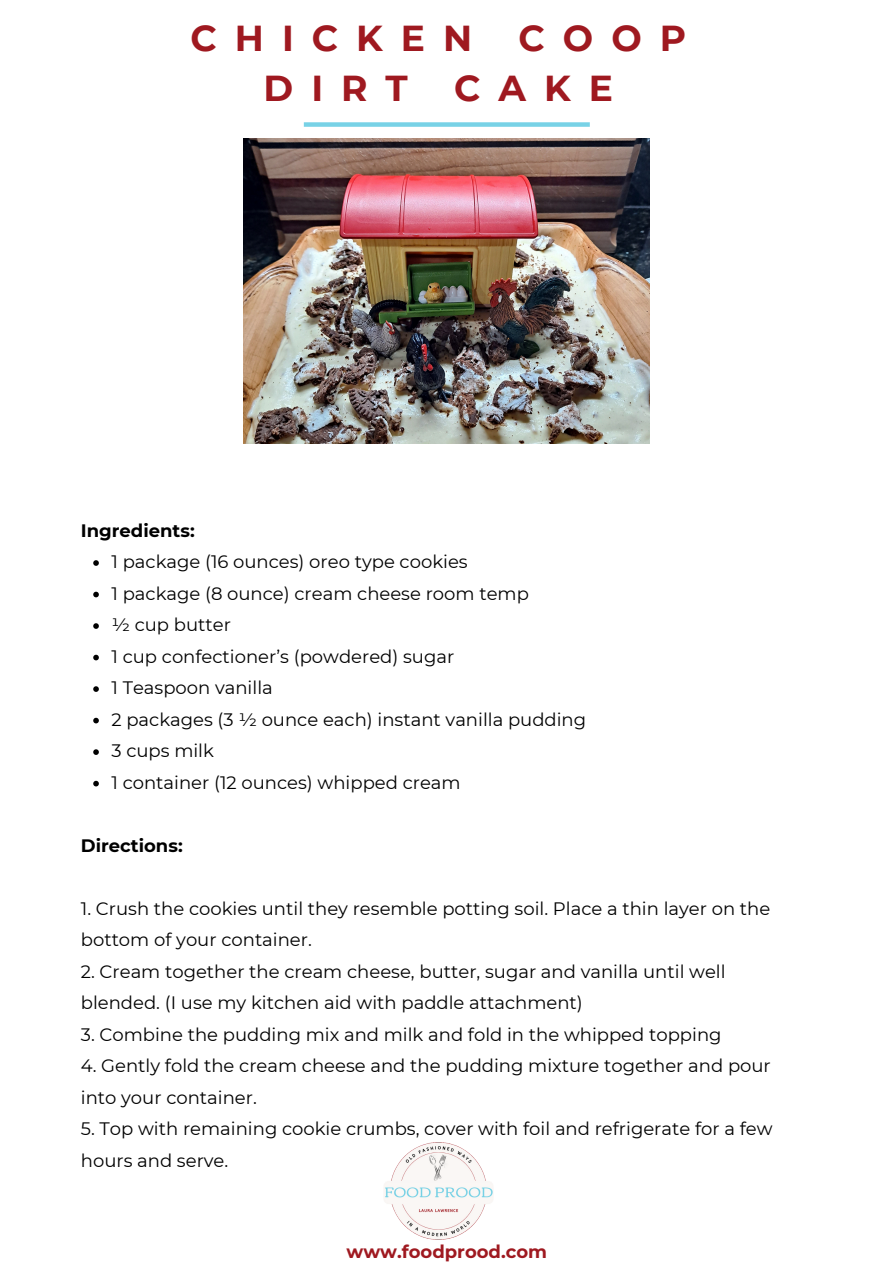
<style>
.page{position:relative;width:894px;height:1264px;background:#fff}
.page>*{position:absolute;margin:0;border:0;box-sizing:border-box;transform-origin:0 0}
.t1{font:700 36px "Montserrat";letter-spacing:.5em;color:#9f1920}
.t2{font:18px/31.5px "Montserrat";color:#000}
.t3{font:700 18px "Montserrat";color:#000}
.t4{font:700 18px "Montserrat";color:#9f1920}
</style>
<div class="page">
<svg style="left:93px;top:560px;width:6px;height:6px"></svg>
<svg style="left:93px;top:591px;width:6px;height:6px"></svg>
<svg style="left:93px;top:623px;width:6px;height:6px"></svg>
<svg style="left:93px;top:654px;width:6px;height:6px"></svg>
<svg style="left:93px;top:686px;width:6px;height:6px"></svg>
<svg style="left:93px;top:717px;width:6px;height:6px"></svg>
<svg style="left:93px;top:749px;width:6px;height:6px"></svg>
<svg style="left:93px;top:780px;width:6px;height:6px"></svg>
<img style="left:384px;top:1142px;width:109px;height:98px">
<div style="left:304px;top:122px;width:285px;height:5px;background:#78d2e6"></div>
<img style="left:243px;top:138px;width:406px;height:305px">
<p class="t1" style="left:190px;top:16px;width:283px">CHICKEN</p>
<p class="t1" style="left:518px;top:16px;width:169px">COOP</p>
<p class="t1" style="left:263px;top:66px;width:146px">DIRT</p>
<p class="t1" style="left:454px;top:66px;width:160px">CAKE</p>
<p class="t3" style="left:81px;top:519px;width:115px">Ingredients:</p>
<p class="t2" style="left:111px;top:546px;width:476px">1 package (16 ounces) oreo type cookies<br>1 package (8 ounce) cream cheese room temp<br>½ cup butter<br>1 cup confectioner’s (powdered) sugar<br>1 Teaspoon vanilla<br>2 packages (3 ½ ounce each) instant vanilla pudding<br>3 cups milk<br>1 container (12 ounces) whipped cream</p>
<p class="t3" style="left:81px;top:834px;width:103px">Directions:</p>
<p class="t2" style="left:81px;top:892px;width:690px">1. Crush the cookies until they resemble potting soil. Place a thin layer on the bottom of your container.</p>
<p class="t2" style="left:81px;top:955px;width:646px">2. Cream together the cream cheese, butter, sugar and vanilla until well blended. (I use my kitchen aid with paddle attachment)</p>
<p class="t2" style="left:81px;top:1018px;width:642px">3. Combine the pudding mix and milk and fold in the whipped topping</p>
<p class="t2" style="left:81px;top:1050px;width:691px">4. Gently fold the cream cheese and the pudding mixture together and pour into your container.</p>
<p class="t2" style="left:81px;top:1113px;width:693px">5. Top with remaining cookie crumbs, cover with foil and refrigerate for a few hours and serve.</p>
<h3 class="t4" style="left:346px;top:1240px;width:202px">www.foodprood.com</h3>
</div>
